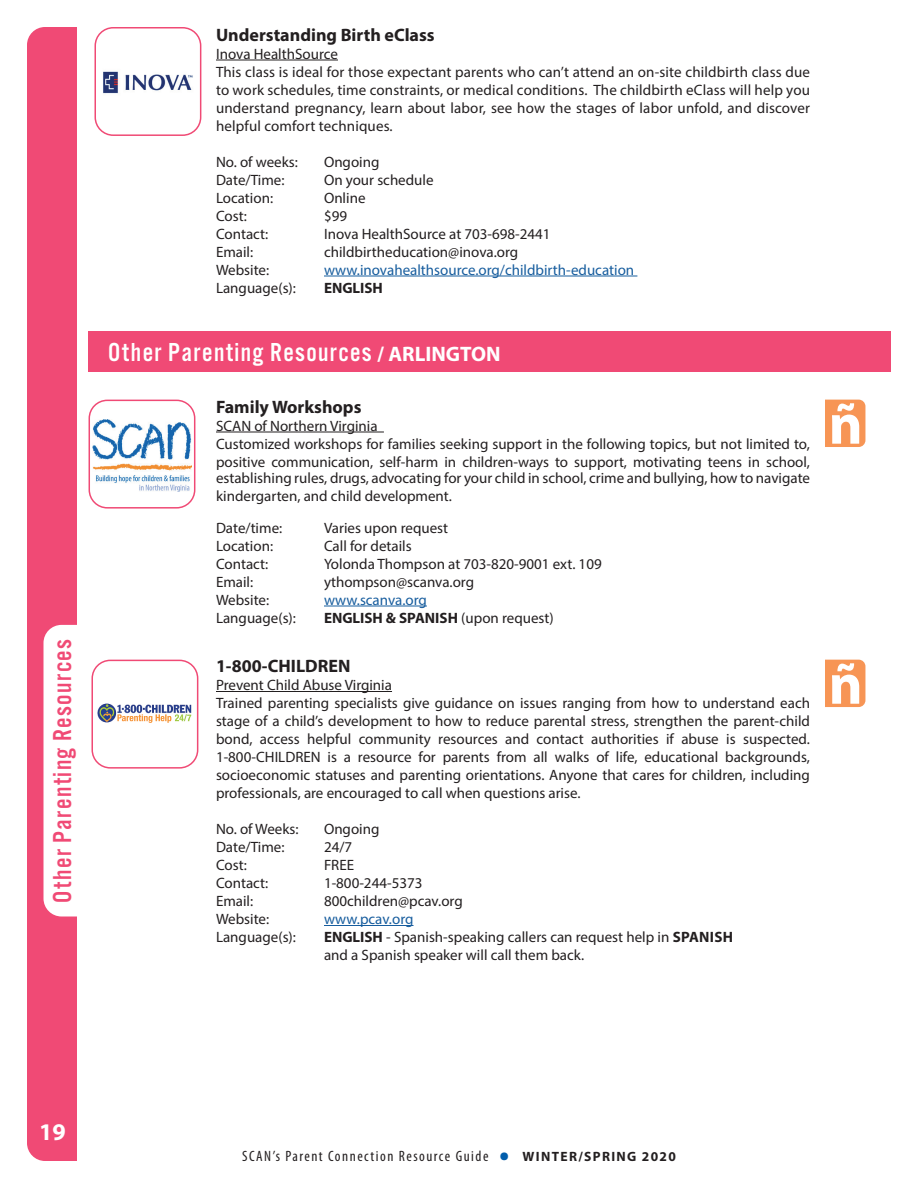
<style>
.page{position:relative;width:918px;height:1188px;background:#fff}
.page>*{position:absolute;margin:0;border:0;box-sizing:border-box;transform-origin:0 0}
.t1{font:700 condensed 36px "Myriad Pro";color:#015dab}
.t2{font:27px "Alternate Got No 3 D";letter-spacing:.05em;color:#fff}
.t3{font:27px "Alternate Got No 3 D";letter-spacing:.05em;color:#f04a75}
.t4{font:700 24px "Myriad Pro";color:#fff}
.t5{font:700 18px "Myriad Pro";color:#231f20}
.t6{font:15px/18px "Myriad Pro";color:#231f20}
.t7{font:15px "Myriad Pro";color:#175d9e}
.t8{font:condensed 15px "Myriad Pro";letter-spacing:.1em;color:#231f20}
.t9{font:700 15px "Myriad Pro";color:#231f20}
.t10{font:700 13.5px "Myriad Pro";letter-spacing:.1em;color:#231f20}
.s1{font-family:"Myriad Pro";font-weight:700;font-size:21px}
.s2{font-weight:400}
.s3{font-weight:700}
</style>
<div class="page">
<hr style="left:216px;top:60px;width:122px;height:1px;background:#231f20">
<hr style="left:324px;top:276px;width:313px;height:1px;background:#175d9e">
<hr style="left:216px;top:432px;width:168px;height:1px;background:#231f20">
<hr style="left:324px;top:606px;width:103px;height:1px;background:#175d9e">
<hr style="left:216px;top:691px;width:176px;height:1px;background:#231f20">
<hr style="left:324px;top:925px;width:90px;height:1px;background:#175d9e">
<div style="left:27px;top:27px;width:67px;height:1134px;background:#f04a75;border-radius:18px"></div>
<div style="left:77px;top:19px;width:40px;height:1142px;background:#fff"></div>
<div style="left:44px;top:625px;width:64px;height:291px;background:#fff;border-radius:18px"></div>
<div style="left:94px;top:27px;width:107px;height:109px;border:2px solid #f04a75;border-radius:18px"></div>
<img style="left:103px;top:71px;width:90px;height:23px">
<div style="left:89px;top:332px;width:802px;height:40px;background:#f04a75"></div>
<div style="left:91px;top:660px;width:107px;height:109px;border:2px solid #f04a75;border-radius:18px"></div>
<img style="left:97px;top:703px;width:95px;height:20px">
<svg style="left:825px;top:660px;width:40px;height:47px"></svg>
<div style="left:89px;top:400px;width:106px;height:109px;border:2px solid #f04a75;border-radius:18px"></div>
<img style="left:93px;top:420px;width:98px;height:71px">
<svg style="left:825px;top:400px;width:40px;height:47px"></svg>
<h2 class="t3" style="left:48px;top:903px;width:265px;rotate:-90deg">Other Parenting Resources</h2>
<p class="t5" style="left:216px;top:23px;width:220px">Understanding Birth eClass</p>
<p class="t6" style="left:216px;top:44px;width:596px">Inova HealthSource<br>This class is ideal for those expectant parents who can’t attend an on-site childbirth class due to work schedules, time constraints, or medical conditions. The childbirth eClass will help you understand pregnancy, learn about labor, see how the stages of labor unfold, and discover helpful comfort techniques.</p>
<p class="t6" style="left:216px;top:152px;width:83px">No. of weeks:</p>
<p class="t6" style="left:324px;top:152px;width:57px">Ongoing</p>
<p class="t6" style="left:216px;top:170px;width:70px">Date/Time:</p>
<p class="t6" style="left:324px;top:170px;width:111px">On your schedule</p>
<p class="t6" style="left:216px;top:188px;width:59px">Location:</p>
<p class="t6" style="left:324px;top:188px;width:43px">Online</p>
<p class="t6" style="left:216px;top:206px;width:32px">Cost:</p>
<p class="t6" style="left:324px;top:206px;width:25px">$99</p>
<p class="t6" style="left:216px;top:224px;width:54px">Contact:</p>
<p class="t6" style="left:324px;top:224px;width:228px">Inova HealthSource at 703-698-2441</p>
<p class="t6" style="left:216px;top:242px;width:39px">Email:</p>
<p class="t6" style="left:324px;top:242px;width:196px">childbirtheducation@inova.org</p>
<p class="t6" style="left:216px;top:260px;width:55px">Website:</p>
<p class="t7" style="left:324px;top:260px;width:312px">www.inovahealthsource.org/childbirth-education</p>
<p class="t6" style="left:216px;top:278px;width:81px">Language(s):</p>
<p class="t9" style="left:324px;top:278px;width:60px">ENGLISH</p>
<h2 class="t2" style="left:108px;top:338px;width:394px">Other Parenting Resources <span class="s1">/ ARLINGTON</span></h2>
<p class="t5" style="left:216px;top:395px;width:147px">Family Workshops</p>
<p class="t6" style="left:216px;top:416px;width:596px">SCAN of Northern Virginia<br>Customized workshops for families seeking support in the following topics, but not limited to, positive communication, self-harm in children-ways to support, motivating teens in school,</p>
<p class="t6" style="left:216px;top:469px;width:596px">establishing rules, drugs, advocating for your child in school, crime and bullying, how to navigate kindergarten, and child development.</p>
<p class="t6" style="left:216px;top:518px;width:68px">Date/time:</p>
<p class="t6" style="left:324px;top:518px;width:126px">Varies upon request</p>
<p class="t6" style="left:216px;top:536px;width:59px">Location:</p>
<p class="t6" style="left:324px;top:536px;width:89px">Call for details</p>
<p class="t6" style="left:216px;top:554px;width:54px">Contact:</p>
<p class="t6" style="left:324px;top:554px;width:279px">Yolonda Thompson at 703-820-9001 ext. 109</p>
<p class="t6" style="left:216px;top:572px;width:39px">Email:</p>
<p class="t6" style="left:324px;top:572px;width:152px">ythompson@scanva.org</p>
<p class="t6" style="left:216px;top:590px;width:55px">Website:</p>
<p class="t7" style="left:324px;top:590px;width:104px">www.scanva.org</p>
<p class="t6" style="left:216px;top:608px;width:81px">Language(s):</p>
<p class="t9" style="left:324px;top:608px;width:231px">ENGLISH &amp; SPANISH <span class="s2">(upon request)</span></p>
<p class="t5" style="left:216px;top:654px;width:136px">1-800-CHILDREN</p>
<p class="t6" style="left:216px;top:676px;width:596px">Prevent Child Abuse Virginia<br>Trained parenting specialists give guidance on issues ranging from how to understand each stage of a child’s development to how to reduce parental stress, strengthen the parent-child bond, access helpful community resources and contact authorities if abuse is suspected.<br>1-800-CHILDREN is a resource for parents from all walks of life, educational backgrounds, socioeconomic statuses and parenting orientations. Anyone that cares for children, including professionals, are encouraged to call when questions arise.</p>
<p class="t6" style="left:216px;top:820px;width:84px">No. of Weeks:</p>
<p class="t6" style="left:324px;top:820px;width:57px">Ongoing</p>
<p class="t6" style="left:216px;top:838px;width:70px">Date/Time:</p>
<p class="t6" style="left:324px;top:838px;width:30px">24/7</p>
<p class="t6" style="left:216px;top:856px;width:32px">Cost:</p>
<p class="t6" style="left:324px;top:856px;width:32px">FREE</p>
<p class="t6" style="left:216px;top:874px;width:54px">Contact:</p>
<p class="t6" style="left:324px;top:874px;width:100px">1-800-244-5373</p>
<p class="t6" style="left:216px;top:892px;width:39px">Email:</p>
<p class="t6" style="left:324px;top:892px;width:140px">800children@pcav.org</p>
<p class="t6" style="left:216px;top:910px;width:55px">Website:</p>
<p class="t7" style="left:324px;top:910px;width:91px">www.pcav.org</p>
<p class="t6" style="left:216px;top:928px;width:81px">Language(s):</p>
<p class="t6" style="left:324px;top:928px;width:411px"><span class="s3">ENGLISH</span> - Spanish-speaking callers can request help in <span class="s3">SPANISH </span>and a Spanish speaker will call them back.</p>
<h3 class="t4" style="left:39px;top:1117px;width:28px">19</h3>
<p class="t8" style="left:242px;top:1147px;width:248px">SCAN’s Parent Connection Resource Guide</p>
<h1 class="t1" style="left:499px;top:1131px;width:12px">•</h1>
<p class="t10" style="left:523px;top:1148px;width:155px">WINTER/SPRING 2020</p>
</div>
